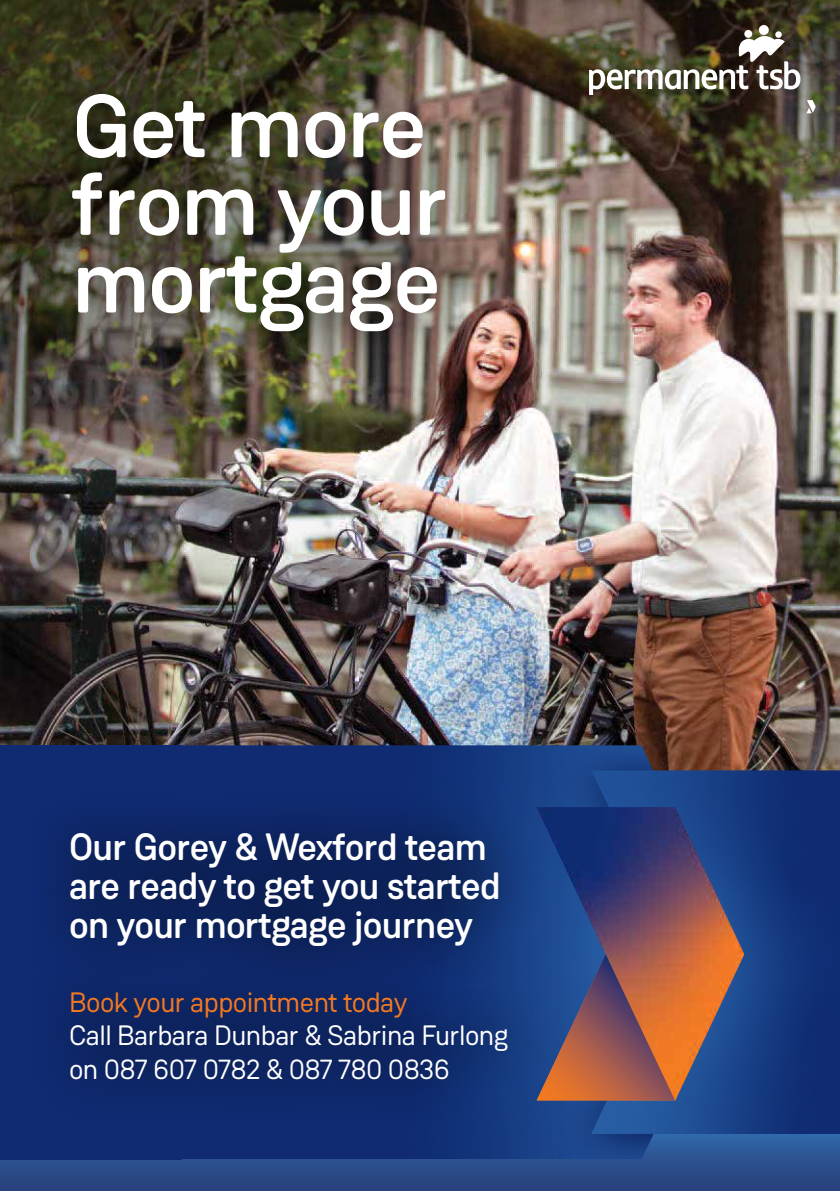
<style>
.page{position:relative;width:840px;height:1191px;background:#fff}
.page>*{position:absolute;margin:0;border:0;box-sizing:border-box;transform-origin:0 0}
.t1{font:500 89.2px/77.6px "Weissenhof Grotesk";color:#fff}
.t2{font:500 38px/39.2px "Weissenhof Grotesk";letter-spacing:-.02em;color:#fff}
.t3{font:28px/33.6px "Weissenhof Grotesk";letter-spacing:-.02em;color:#fff}
.t4{font:28px "Weissenhof Grotesk";letter-spacing:-.02em;color:#f47920}
</style>
<div class="page">
<svg style="left:0;top:1134px;width:839px;height:57px"></svg>
<img style="left:0;top:306px;width:839px;height:464px">
<div style="left:0;top:745px;width:181px;height:414px;background:#102b72"></div>
<svg style="left:181px;top:745px;width:353px;height:414px"></svg>
<img style="left:534px;top:745px;width:203px;height:414px">
<svg style="left:590px;top:770px;width:249px;height:364px"></svg>
<img style="left:552px;top:807px;width:192px;height:293px">
<svg style="left:552px;top:954px;width:122px;height:146px"></svg>
<img style="left:0;top:0;width:585px;height:663px">
<img style="left:19px;top:38px;width:479px;height:350px">
<svg style="left:58px;top:786px;width:494px;height:340px;fill:#0e2767"></svg>
<img style="left:252px;top:0;width:587px;height:306px">
<svg style="left:774px;top:31px;width:7px;height:7px"></svg>
<svg style="left:743px;top:30px;width:8px;height:8px"></svg>
<div style="left:758px;top:25px;width:10px;height:10px;background:#fff;border-radius:50%"></div>
<img style="left:588px;top:36px;width:227px;height:77px">
<h1 class="t1" style="left:72px;top:88px;width:378px">Get more from your mortgage</h1>
<p class="t2" style="left:69px;top:827px;width:433px">Our Gorey &amp; Wexford team are ready to get you started on your mortgage journey</p>
<p class="t4" style="left:69px;top:985px;width:340px">Book your appointment today</p>
<p class="t3" style="left:69px;top:1018px;width:440px">Call Barbara Dunbar &amp; Sabrina Furlong on 087 607 0782 &amp; 087 780 0836</p>
</div>
